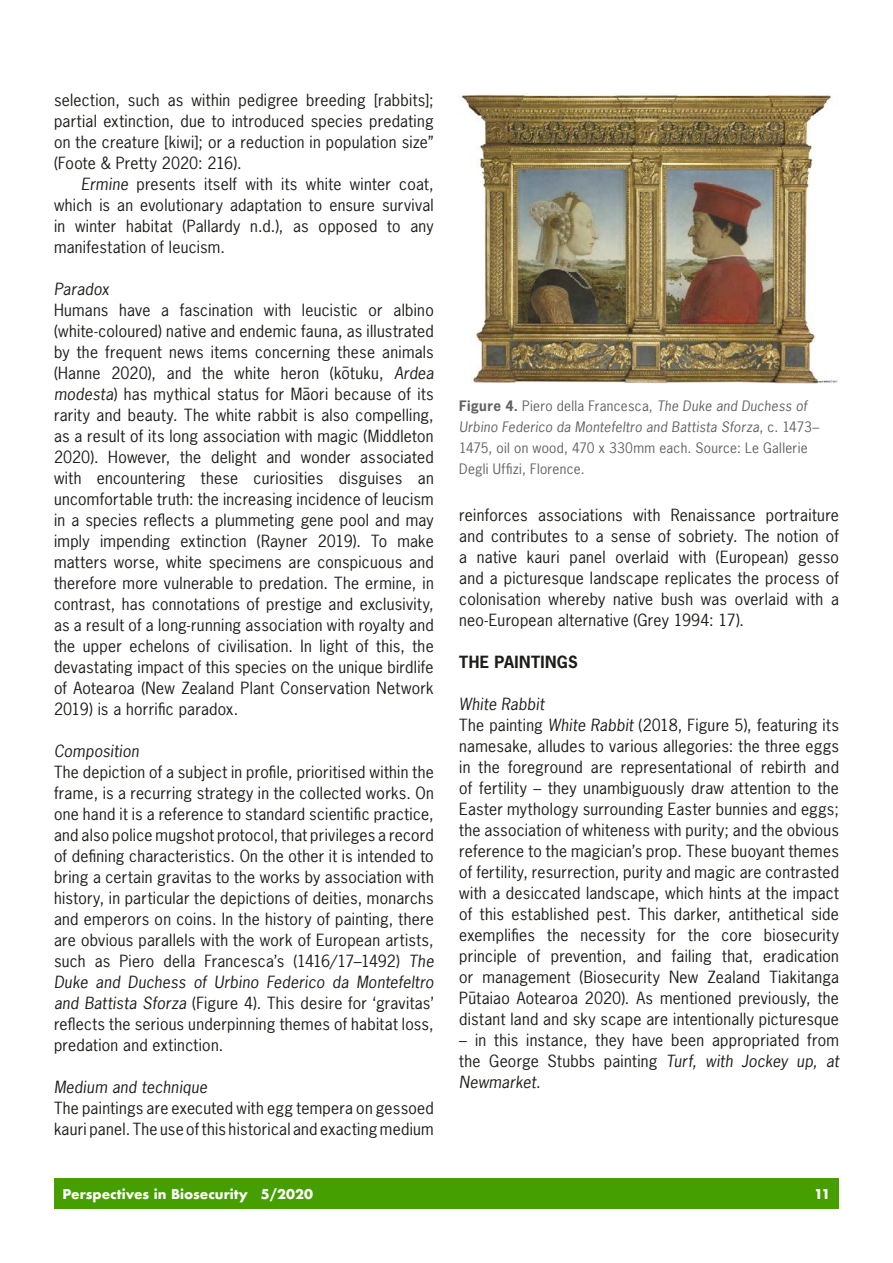
<style>
.page{position:relative;width:893px;height:1263px;background:#fff}
.page>*{position:absolute;margin:0;border:0;box-sizing:border-box;transform-origin:0 0}
.body_first_paragraph{font:15.75px/21px "News Gothic";letter-spacing:.02em;color:#1d1d1b;text-align:justify}
.biosecurity_body_tex{font:15.75px/21px "News Gothic";letter-spacing:.02em;color:#1d1d1b;text-align:justify}
.body_first_paragraph-2{font:italic 15.75px "News Gothic";letter-spacing:.02em;color:#1d1d1b}
.body_first_paragraph-3{font:700 15.75px "News Gothic";letter-spacing:.025em;color:#1d1d1b}
.biosecurity_figure_t{font:13.5px/21px "News Gothic";letter-spacing:.02em;color:#626262}
.t1{font:700 13.2px "Futura";color:#fff}
.s1{font-style:italic}
.s2{font-weight:700}
</style>
<div class="page">
<div style="left:54px;top:1178px;width:716px;height:31px;background:#469f00"></div>
<div style="left:762px;top:1178px;width:77px;height:31px;background:#469f00"></div>
<img style="left:459px;top:94px;width:379px;height:289px">
<p class="body_first_paragraph" style="left:54px;top:89px;width:381px">selection, such as within pedigree breeding [rabbits]; partial extinction, due to introduced species predating on the creature [kiwi]; or a reduction in population size” (Foote &amp; Pretty 2020: 216).</p>
<p class="biosecurity_body_tex" style="left:54px;top:173px;width:381px;text-indent:27px"><span class="s1">Ermine</span> presents itself with its white winter coat, which is an evolutionary adaptation to ensure survival in winter habitat (Pallardy n.d.), as opposed to any manifestation of leucism.</p>
<p class="body_first_paragraph-2" style="left:54px;top:281px;width:57px">Paradox</p>
<p class="body_first_paragraph" style="left:54px;top:299px;width:381px">Humans have a fascination with leucistic or albino (white-coloured) native and endemic fauna, as illustrated by the frequent news items concerning these animals (Hanne 2020), and the white heron (kōtuku, <span class="s1">Ardea modesta</span>) has mythical status for Māori because of its rarity and beauty. The white rabbit is also compelling, as a result of its long association with magic (Middleton 2020). However, the delight and wonder associated with encountering these curiosities disguises an uncomfortable truth: the increasing incidence of leucism in a species reflects a plummeting gene pool and may imply impending extinction (Rayner 2019). To make matters worse, white specimens are conspicuous and therefore more vulnerable to predation. The ermine, in contrast, has connotations of prestige and exclusivity, as a result of a long-running association with royalty and the upper echelons of civilisation. In light of this, the devastating impact of this species on the unique birdlife of Aotearoa (New Zealand Plant Conservation Network 2019) is a horrific paradox.</p>
<p class="body_first_paragraph-2" style="left:54px;top:743px;width:86px">Composition</p>
<p class="body_first_paragraph" style="left:54px;top:761px;width:381px">The depiction of a subject in profile, prioritised within the frame, is a recurring strategy in the collected works. On one hand it is a reference to standard scientific practice, and also police mugshot protocol, that privileges a record of defining characteristics. On the other it is intended to bring a certain gravitas to the works by association with history, in particular the depictions of deities, monarchs and emperors on coins. In the history of painting, there are obvious parallels with the work of European artists, such as Piero della Francesca’s (1416/17–1492) <span class="s1">The Duke and Duchess of Urbino Federico da Montefeltro and Battista Sforza</span> (Figure 4). This desire for ‘gravitas’ reflects the serious underpinning themes of habitat loss, predation and extinction.</p>
<p class="body_first_paragraph-2" style="left:54px;top:1079px;width:155px">Medium and technique</p>
<p class="body_first_paragraph" style="left:54px;top:1097px;width:381px">The paintings are executed with egg tempera on gessoed kauri panel. The use of this historical and exacting medium</p>
<p class="biosecurity_figure_t" style="left:459px;top:395px;width:362px"><span class="s2">Figure 4.</span> Piero della Francesca, <span class="s1">The Duke and Duchess of Urbino Federico da Montefeltro and Battista Sforza</span>, c. 1473– 1475, oil on wood, 470 x 330mm each. Source: Le Gallerie Degli Uffizi, Florence.</p>
<p class="body_first_paragraph" style="left:459px;top:504px;width:381px">reinforces associations with Renaissance portraiture and contributes to a sense of sobriety. The notion of a native kauri panel overlaid with (European) gesso and a picturesque landscape replicates the process of colonisation whereby native bush was overlaid with a neo-European alternative (Grey 1994: 17).</p>
<p class="body_first_paragraph-3" style="left:459px;top:654px;width:120px">THE PAINTINGS</p>
<p class="body_first_paragraph-2" style="left:459px;top:696px;width:86px">White Rabbit</p>
<p class="body_first_paragraph" style="left:459px;top:714px;width:381px">The painting <span class="s1">White Rabbit</span> (2018, Figure 5), featuring its namesake, alludes to various allegories: the three eggs in the foreground are representational of rebirth and of fertility – they unambiguously draw attention to the Easter mythology surrounding Easter bunnies and eggs; the association of whiteness with purity; and the obvious reference to the magician’s prop. These buoyant themes of fertility, resurrection, purity and magic are contrasted with a desiccated landscape, which hints at the impact of this established pest. This darker, antithetical side exemplifies the necessity for the core biosecurity principle of prevention, and failing that, eradication or management (Biosecurity New Zealand Tiakitanga Pūtaiao Aotearoa 2020). As mentioned previously, the distant land and sky scape are intentionally picturesque</p>
<p class="body_first_paragraph" style="left:459px;top:1029px;width:381px">– in this instance, they have been appropriated from the George Stubbs painting <span class="s1">Turf, with Jockey up, at Newmarket</span>.</p>
<p class="t1" style="left:63px;top:1184px;width:252px">Perspectives in Biosecurity 5/2020</p>
<p class="t1" style="left:814px;top:1184px;width:18px">11</p>
</div>
